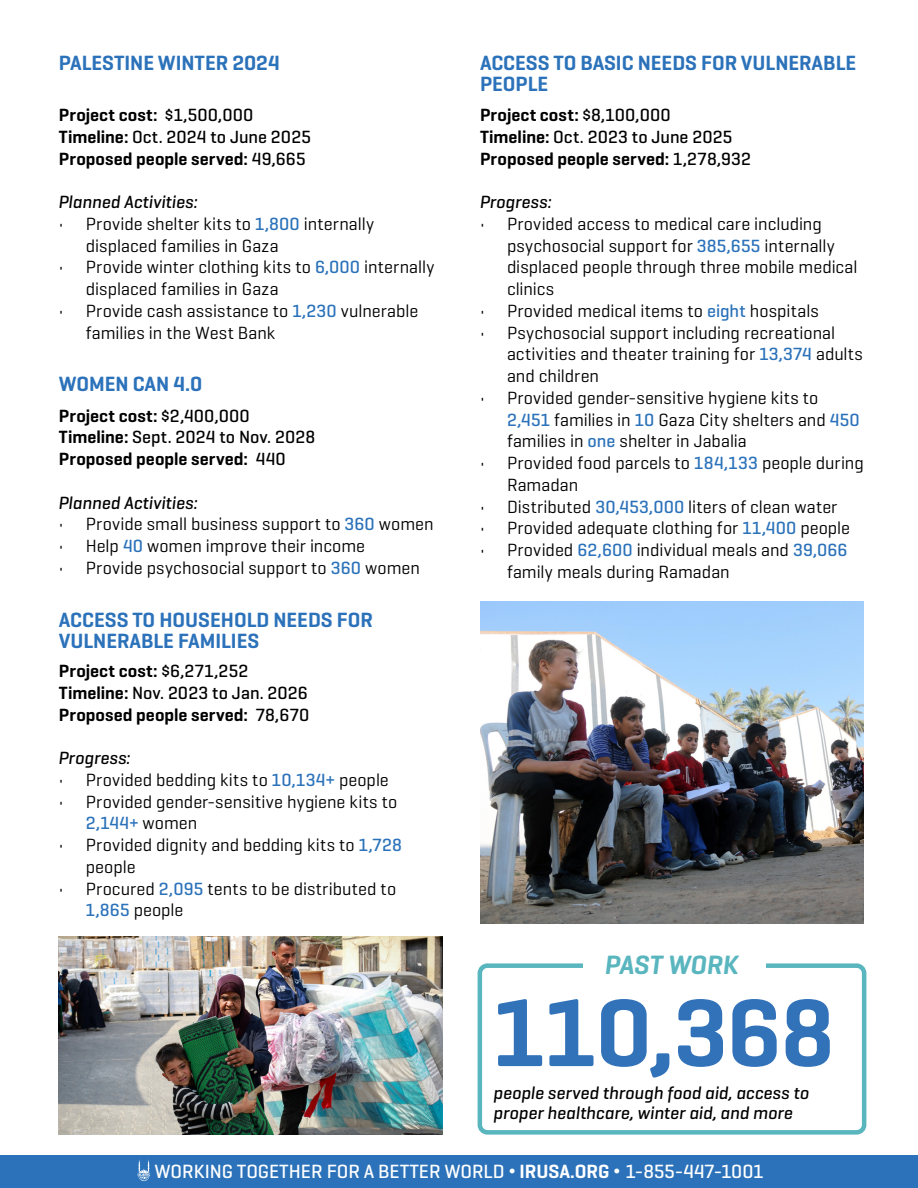
<style>
.page{position:relative;width:918px;height:1188px;background:#fff}
.page>*{position:absolute;margin:0;border:0;box-sizing:border-box;transform-origin:0 0}
.t1{font:600 97.5px "Geogrotesque";letter-spacing:-.005em;color:#3172b9}
.t2{font:italic 600 27px "Geogrotesque";letter-spacing:-.005em;color:#59b5be}
.t3{font:600 21px/21px "Geogrotesque";color:#2b72ba}
.t4{font:500 19.5px "Geogrotesque";color:#fff}
.t5{font:18px/21.8px "Geogrotesque";color:#000}
.t6{font:600 18px "Geogrotesque";letter-spacing:.005em;color:#000}
.t7{font:italic 500 18px/19.5px "Geogrotesque";color:#000}
.t8{font:500 18px "Geogrotesque";letter-spacing:.005em;color:#000}
.s1{font-weight:500}
.s2{font-weight:600}
.s3{font-weight:500;color:#2b72ba}
.s4{font-family:"Arial";font-weight:400}
</style>
<div class="page">
<div style="left:0;top:1155px;width:918px;height:33px;background:#2b72ba"></div>
<div style="left:478px;top:963px;width:388px;height:172px;border:4px solid #59b5be;border-radius:8px"></div>
<div style="left:583px;top:945px;width:183px;height:38px;background:#fff"></div>
<svg style="left:138px;top:1160px;width:12px;height:21px"></svg>
<img style="left:59px;top:937px;width:384px;height:198px">
<img style="left:480px;top:601px;width:384px;height:322px">
<p class="t3" style="left:59px;top:52px;width:222px">PALESTINE WINTER 2024</p>
<p class="t3" style="left:480px;top:52px;width:378px">ACCESS TO BASIC NEEDS FOR VULNERABLE<br>PEOPLE</p>
<p class="t6" style="left:59px;top:104px;width:196px">Project cost: <span class="s1">$1,500,000</span></p>
<p class="t8" style="left:59px;top:126px;width:254px"><span class="s2">Timeline:</span> Oct. 2024 to June 2025</p>
<p class="t6" style="left:59px;top:147px;width:249px">Proposed people served: <span class="s1">49,665</span></p>
<p class="t7" style="left:59px;top:192px;width:141px">Planned Activities:</p>
<p class="t5" style="left:86px;top:212px;width:290px;text-indent:-27px">• Provide shelter kits to <span class="s3">1,800</span> internally displaced families in Gaza</p>
<p class="t5" style="left:86px;top:256px;width:350px;text-indent:-27px">• Provide winter clothing kits to <span class="s3">6,000</span> internally displaced families in Gaza</p>
<p class="t5" style="left:86px;top:299px;width:334px;text-indent:-27px">• Provide cash assistance to <span class="s3">1,230</span> vulnerable families in the West Bank</p>
<p class="t3" style="left:59px;top:373px;width:145px">WOMEN CAN 4.0</p>
<p class="t6" style="left:59px;top:404px;width:192px">Project cost: <span class="s1">$2,400,000</span></p>
<p class="t8" style="left:59px;top:426px;width:258px"><span class="s2">Timeline:</span> Sept. 2024 to Nov. 2028</p>
<p class="t6" style="left:59px;top:448px;width:229px">Proposed people served: <span class="s1">440</span></p>
<p class="t7" style="left:59px;top:492px;width:141px">Planned Activities:</p>
<p class="t5" style="left:59px;top:513px;width:376px">• Provide small business support to <span class="s3">360</span> women</p>
<p class="t5" style="left:59px;top:535px;width:308px">• Help <span class="s3">40</span> women improve their income</p>
<p class="t5" style="left:59px;top:556px;width:363px">• Provide psychosocial support to <span class="s3">360</span> women</p>
<p class="t3" style="left:59px;top:609px;width:316px">ACCESS TO HOUSEHOLD NEEDS FOR<br>VULNERABLE FAMILIES</p>
<p class="t6" style="left:59px;top:660px;width:191px">Project cost: <span class="s1">$6,271,252</span></p>
<p class="t8" style="left:59px;top:682px;width:251px"><span class="s2">Timeline:</span> Nov. 2023 to Jan. 2026</p>
<p class="t6" style="left:59px;top:703px;width:252px">Proposed people served: <span class="s1">78,670</span></p>
<p class="t7" style="left:59px;top:748px;width:74px">Progress:</p>
<p class="t5" style="left:59px;top:768px;width:332px">• Provided bedding kits to <span class="s3">10,134+</span> people</p>
<p class="t5" style="left:86px;top:790px;width:313px;text-indent:-27px">• Provided gender-sensitive hygiene kits to<br><span class="s3">2,144+</span> women</p>
<p class="t5" style="left:86px;top:834px;width:318px;text-indent:-27px">• Provided dignity and bedding kits to <span class="s3">1,728 </span>people</p>
<p class="t5" style="left:86px;top:877px;width:312px;text-indent:-27px">• Procured <span class="s3">2,095</span> tents to be distributed to<br><span class="s3">1,865</span> people</p>
<p class="t6" style="left:480px;top:104px;width:192px">Project cost: <span class="s1">$8,100,000</span></p>
<p class="t8" style="left:480px;top:126px;width:254px"><span class="s2">Timeline:</span> Oct. 2023 to June 2025</p>
<p class="t6" style="left:480px;top:147px;width:273px">Proposed people served: <span class="s1">1,278,932</span></p>
<p class="t7" style="left:480px;top:192px;width:74px">Progress:</p>
<p class="t5" style="left:507px;top:212px;width:352px;text-indent:-27px">• Provided access to medical care including psychosocial support for <span class="s3">385,655</span> internally displaced people through three mobile medical clinics</p>
<p class="t5" style="left:480px;top:299px;width:340px">• Provided medical items to <span class="s3">eight</span> hospitals</p>
<p class="t5" style="left:507px;top:321px;width:357px;text-indent:-27px">• Psychosocial support including recreational activities and theater training for <span class="s3">13,374</span> adults and children</p>
<p class="t5" style="left:507px;top:386px;width:354px;text-indent:-27px">• Provided gender-sensitive hygiene kits to<br><span class="s3">2,451</span> families in <span class="s3">10</span> Gaza City shelters and <span class="s3">450 </span>families in <span class="s3">one</span> shelter in Jabalia</p>
<p class="t5" style="left:507px;top:452px;width:358px;text-indent:-27px">• Provided food parcels to <span class="s3">184,133</span> people during<br>Ramadan</p>
<p class="t5" style="left:480px;top:495px;width:359px">• Distributed <span class="s3">30,453,000</span> liters of clean water</p>
<p class="t5" style="left:480px;top:517px;width:372px">• Provided adequate clothing for <span class="s3">11,400</span> people</p>
<p class="t5" style="left:507px;top:539px;width:342px;text-indent:-27px">• Provided <span class="s3">62,600</span> individual meals and <span class="s3">39,066 </span>family meals during Ramadan</p>
<p class="t2" style="left:605px;top:948px;width:135px">PAST WORK</p>
<p class="t1" style="left:494px;top:972px;width:342px">110,368</p>
<p class="t7" style="left:494px;top:1083px;width:317px">people served through food aid, access to proper healthcare, winter aid, and more</p>
<p class="t4" style="left:155px;top:1159px;width:610px">WORKING TOGETHER FOR A BETTER WORLD <span class="s4">•</span> <span class="s2">IRUSA.ORG</span> <span class="s4">•</span> 1-855-447-1001</p>
</div>
